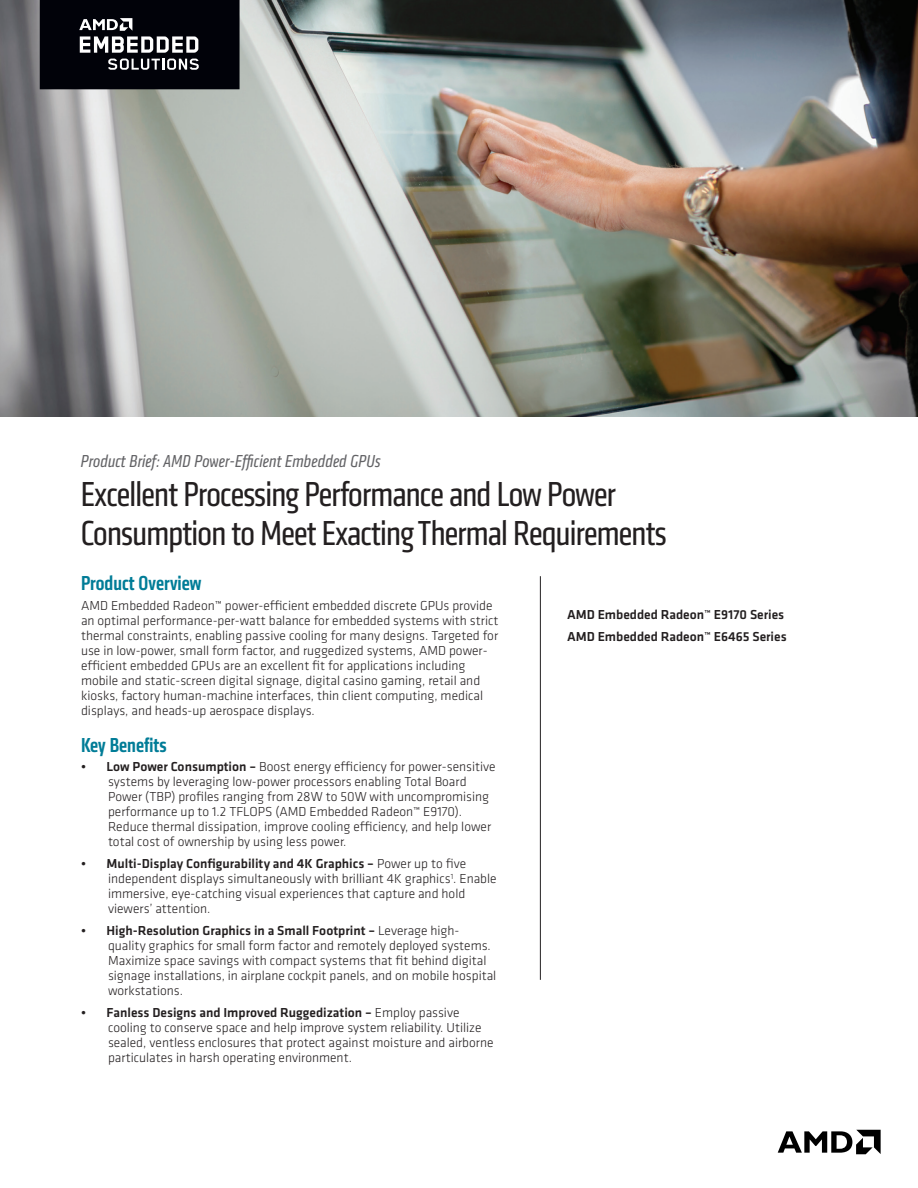
<style>
.page{position:relative;width:918px;height:1188px;background:#fff}
.page>*{position:absolute;margin:0;border:0;box-sizing:border-box;transform-origin:0 0}
.Headline{font:condensed 36px/39px "Klavika";letter-spacing:-.02em;color:#231f20}
.Subhead{font:500 condensed 21px "Klavika";color:#007c97}
.Table_Text_3{font:italic condensed 18px "Klavika";letter-spacing:.01em;color:#636366}
.Body_Copy{font:300 13.5px/15px "Klavika";color:#231f20}
.Body_Copy-2{font:500 13.5px "Klavika";color:#231f20}
.s1{font-weight:500}
</style>
<div class="page">
<img style="left:0;top:0;width:918px;height:417px">
<svg style="left:778px;top:1130px;width:103px;height:24px"></svg>
<svg style="left:40px;top:0;width:200px;height:89px"></svg>
<hr style="left:540px;top:576px;width:1px;height:404px;background:#231f20">
<p class="Table_Text_3" style="left:81px;top:451px;width:301px">Product Brief: AMD Power-Efficient Embedded GPUs</p>
<p class="Headline" style="left:81px;top:475px;width:587px">Excellent Processing Performance and Low Power<br>Consumption to Meet Exacting Thermal Requirements</p>
<p class="Subhead" style="left:81px;top:570px;width:122px">Product Overview</p>
<p class="Body_Copy" style="left:81px;top:598px;width:419px">AMD Embedded Radeon™ power-efficient embedded discrete GPUs provide an optimal performance-per-watt balance for embedded systems with strict thermal constraints, enabling passive cooling for many designs. Targeted for use in low-power, small form factor, and ruggedized systems, AMD power&shy;efficient embedded GPUs are an excellent fit for applications including mobile and static-screen digital signage, digital casino gaming, retail and kiosks, factory human-machine interfaces, thin client computing, medical displays, and heads-up aerospace displays.</p>
<p class="Subhead" style="left:81px;top:732px;width:87px">Key Benefits</p>
<p class="Body_Copy" style="left:108px;top:759px;width:389px;text-indent:-27px"><span class="s1">• Low Power Consumption –</span> Boost energy efficiency for power-sensitive systems by leveraging low-power processors enabling Total Board Power (TBP) profiles ranging from 28W to 50W with uncompromising performance up to 1.2 TFLOPS (AMD Embedded Radeon™ E9170).<br>Reduce thermal dissipation, improve cooling efficiency, and help lower total cost of ownership by using less power.</p>
<p class="Body_Copy" style="left:108px;top:856px;width:390px;text-indent:-27px"><span class="s1">• Multi-Display Configurability and 4K Graphics –</span> Power up to five independent displays simultaneously with brilliant 4K graphics<sup>1</sup>. Enable immersive, eye-catching visual experiences that capture and hold viewers’ attention.</p>
<p class="Body_Copy" style="left:108px;top:923px;width:390px;text-indent:-27px"><span class="s1">• High-Resolution Graphics in a Small Footprint –</span> Leverage high&shy;quality graphics for small form factor and remotely deployed systems.<br>Maximize space savings with compact systems that fit behind digital signage installations, in airplane cockpit panels, and on mobile hospital workstations.</p>
<p class="Body_Copy" style="left:108px;top:1004px;width:387px;text-indent:-27px"><span class="s1">• Fanless Designs and Improved Ruggedization –</span> Employ passive cooling to conserve space and help improve system reliability. Utilize sealed, ventless enclosures that protect against moisture and airborne particulates in harsh operating environment.</p>
<p class="Body_Copy-2" style="left:567px;top:605px;width:219px">AMD Embedded Radeon™ E9170 Series</p>
<p class="Body_Copy-2" style="left:567px;top:627px;width:221px">AMD Embedded Radeon™ E6465 Series</p>
</div>
